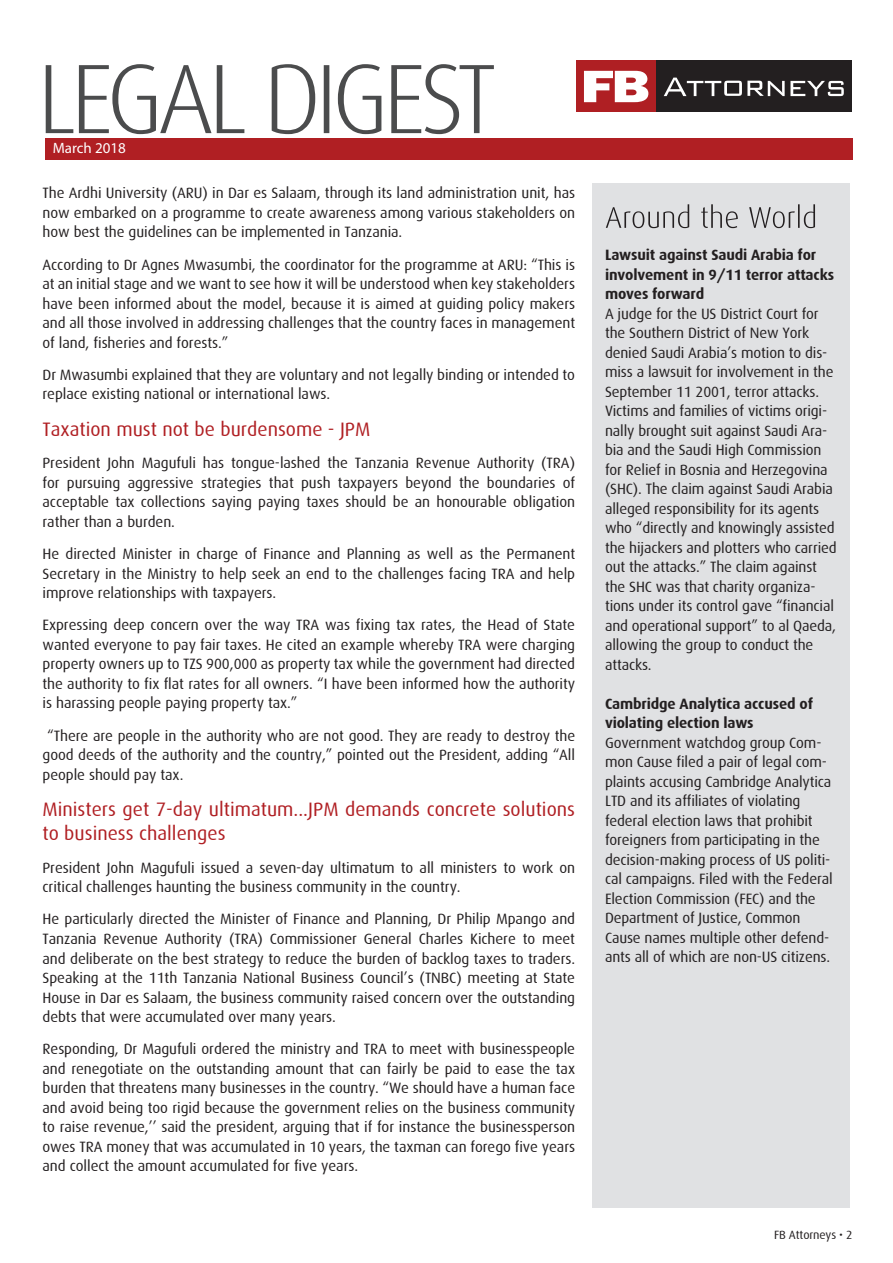
<style>
.page{position:relative;width:893px;height:1263px;background:#fff}
.page>*{position:absolute;margin:0;border:0;box-sizing:border-box;transform-origin:0 0}
.t1{font:19.5px/24px "Dax";color:#b01f23}
.t2{font:15px/19.5px "Dax";letter-spacing:-.01em;color:#231f20;text-align:justify}
.t3{font:700 15px/19.5px "Dax";letter-spacing:-.01em;color:#231f20}
.t4{font:15px "Myriad Pro";color:#fff}
.t5{font:12px "Dax";letter-spacing:-.01em;color:#231f20}
</style>
<div class="page">
<div style="left:593px;top:183px;width:257px;height:1024px;background:#e0e1e3"></div>
<svg style="left:606px;top:204px;width:209px;height:24px"></svg>
<div style="left:654px;top:60px;width:198px;height:52px;background:#231f20"></div>
<div style="left:577px;top:60px;width:79px;height:52px;background:#af1f23"></div>
<svg style="left:584px;top:71px;width:64px;height:31px"></svg>
<svg style="left:664px;top:78px;width:180px;height:18px"></svg>
<div style="left:45px;top:138px;width:808px;height:22px;background:#b01f23"></div>
<svg style="left:46px;top:64px;width:448px;height:70px"></svg>
<p class="t4" style="left:53px;top:139px;width:75px">March 2018</p>
<p class="t2" style="left:43px;top:184px;width:534px">The Ardhi University (ARU) in Dar es Salaam, through its land administration unit, has now embarked on a programme to create awareness among various stakeholders on how best the guidelines can be implemented in Tanzania.</p>
<p class="t2" style="left:43px;top:255px;width:534px">According to Dr Agnes Mwasumbi, the coordinator for the programme at ARU: “This is at an initial stage and we want to see how it will be understood when key stakeholders have been informed about the model, because it is aimed at guiding policy makers and all those involved in addressing challenges that the country faces in management of land, fisheries and forests.”</p>
<p class="t2" style="left:43px;top:365px;width:534px">Dr Mwasumbi explained that they are voluntary and not legally binding or intended to replace existing national or international laws.</p>
<h1 class="t1" style="left:43px;top:418px;width:329px">Taxation must not be burdensome - JPM</h1>
<p class="t2" style="left:43px;top:454px;width:534px">President John Magufuli has tongue-lashed the Tanzania Revenue Authority (TRA) for pursuing aggressive strategies that push taxpayers beyond the boundaries of acceptable tax collections saying paying taxes should be an honourable obligation rather than a burden.</p>
<p class="t2" style="left:43px;top:544px;width:534px">He directed Minister in charge of Finance and Planning as well as the Permanent Secretary in the Ministry to help seek an end to the challenges facing TRA and help improve relationships with taxpayers.</p>
<p class="t2" style="left:43px;top:616px;width:534px">Expressing deep concern over the way TRA was fixing tax rates, the Head of State wanted everyone to pay fair taxes. He cited an example whereby TRA were charging property owners up to TZS 900,000 as property tax while the government had directed the authority to fix flat rates for all owners. “I have been informed how the authority is harassing people paying property tax.”</p>
<p class="t2" style="left:43px;top:726px;width:534px;text-indent:5px">“There are people in the authority who are not good. They are ready to destroy the good deeds of the authority and the country,” pointed out the President, adding “All people should pay tax.</p>
<h1 class="t1" style="left:43px;top:798px;width:534px">Ministers get 7-day ultimatum...JPM demands concrete solutions to business challenges</h1>
<p class="t2" style="left:43px;top:858px;width:534px">President John Magufuli issued a seven-day ultimatum to all ministers to work on critical challenges haunting the business community in the country.</p>
<p class="t2" style="left:43px;top:910px;width:534px">He particularly directed the Minister of Finance and Planning, Dr Philip Mpango and Tanzania Revenue Authority (TRA) Commissioner General Charles Kichere to meet and deliberate on the best strategy to reduce the burden of backlog taxes to traders.<br>Speaking at the 11th Tanzania National Business Council’s (TNBC) meeting at State House in Dar es Salaam, the business community raised concern over the outstanding debts that were accumulated over many years.</p>
<p class="t2" style="left:43px;top:1039px;width:534px">Responding, Dr Magufuli ordered the ministry and TRA to meet with businesspeople and renegotiate on the outstanding amount that can fairly be paid to ease the tax burden that threatens many businesses in the country. “We should have a human face and avoid being too rigid because the government relies on the business community to raise revenue,’’ said the president, arguing that if for instance the businessperson owes TRA money that was accumulated in 10 years, the taxman can forego five years and collect the amount accumulated for five years.</p>
<p class="t3" style="left:605px;top:245px;width:231px">Lawsuit against Saudi Arabia for involvement in 9/11 terror attacks moves forward</p>
<p class="t2" style="left:605px;top:304px;width:233px;text-align:left">A judge for the US District Court for the Southern District of New York denied Saudi Arabia’s motion to dis&shy;miss a lawsuit for involvement in the September 11 2001, terror attacks.<br>Victims and families of victims origi&shy;nally brought suit against Saudi Ara&shy;bia and the Saudi High Commission for Relief in Bosnia and Herzegovina (SHC). The claim against Saudi Arabia alleged responsibility for its agents who “directly and knowingly assisted the hijackers and plotters who carried out the attacks.” The claim against the SHC was that charity organiza&shy;tions under its control gave “financial and operational support” to al Qaeda, allowing the group to conduct the attacks.</p>
<p class="t3" style="left:605px;top:694px;width:209px">Cambridge Analytica accused of violating election laws</p>
<p class="t2" style="left:605px;top:733px;width:229px;text-align:left">Government watchdog group Com&shy;mon Cause filed a pair of legal com&shy;plaints accusing Cambridge Analytica LTD and its affiliates of violating federal election laws that prohibit foreigners from participating in the decision-making process of US politi&shy;cal campaigns. Filed with the Federal Election Commission (FEC) and the Department of Justice, Common Cause names multiple other defend&shy;ants all of which are non-US citizens.</p>
<p class="t5" style="left:774px;top:1228px;width:80px">FB Attorneys • 2</p>
</div>
